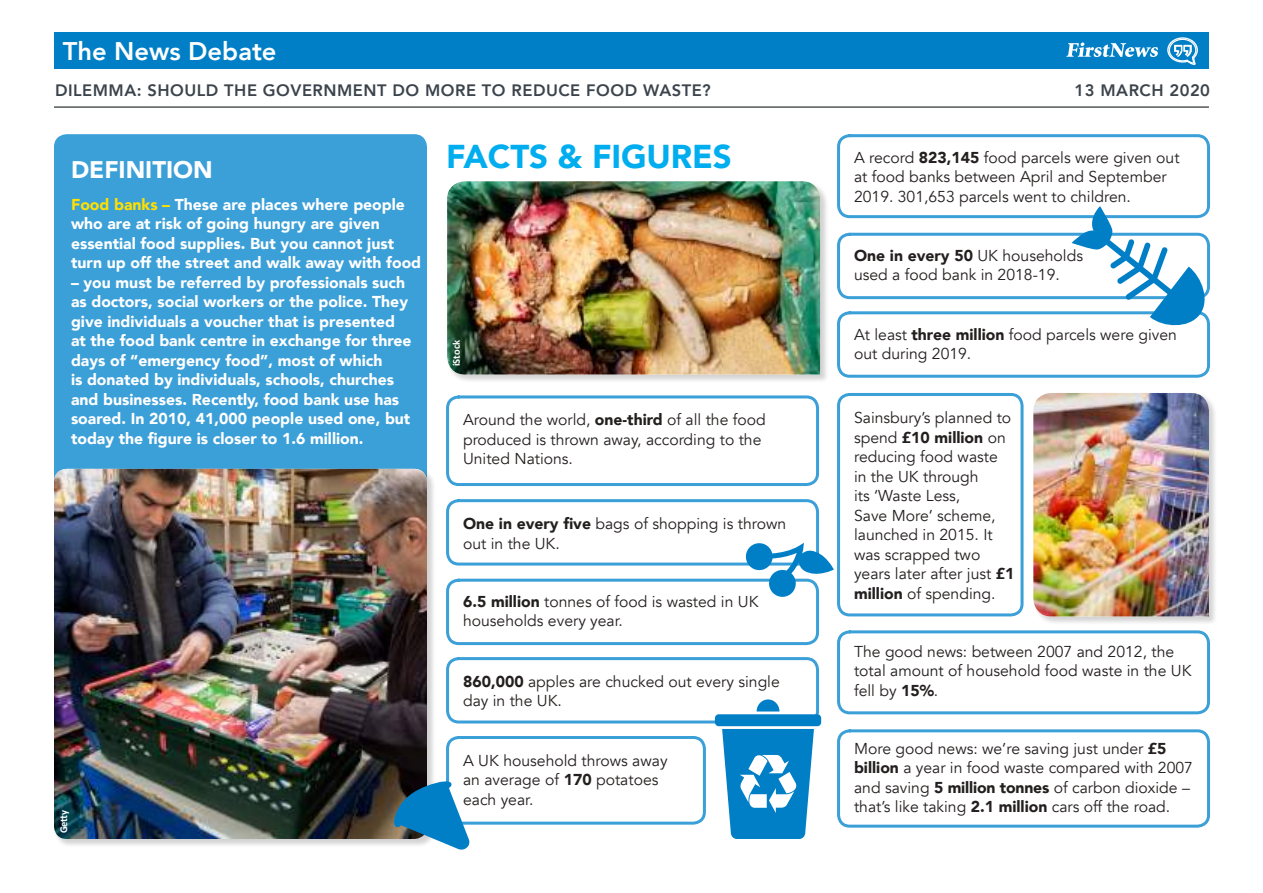
<style>
.page{position:relative;width:1263px;height:893px;background:#fff}
.page>*{position:absolute;margin:0;border:0;box-sizing:border-box;transform-origin:0 0}
.t1{font:900 33px "Avenir";letter-spacing:-.005em;color:#00aeef}
.t2{font:800 25.5px "Avenir";color:#fff}
.t3{font:900 24px "Avenir";color:#fff}
.t4{font:800 16.5px "Avenir";letter-spacing:.03em;color:#3b444c}
.t5{font:15.75px/19.5px "Avenir";color:#241f1f}
.t6{font:900 15.75px/19.5px "Avenir";color:#fff}
.t7{font:700 10.5px "Calibri";color:#fff}
.s1{color:#ffe000}
.s2{font-weight:900}
</style>
<div class="page">
<hr style="left:54px;top:106px;width:1155px;height:2px;background:#54595a">
<div style="left:54px;top:33px;width:1155px;height:36px;background:#007fc7"></div>
<svg style="left:1066px;top:43px;width:92px;height:14px"></svg>
<svg style="left:1167px;top:37px;width:31px;height:29px"></svg>
<div style="left:837px;top:134px;width:373px;height:84px;border:3px solid #3b9fd8;border-radius:11px"></div>
<div style="left:837px;top:233px;width:373px;height:66px;border:3px solid #3b9fd8;border-radius:11px"></div>
<div style="left:837px;top:311px;width:373px;height:67px;border:3px solid #3b9fd8;border-radius:11px"></div>
<div style="left:837px;top:393px;width:186px;height:223px;border:3px solid #3b9fd8;border-radius:11px"></div>
<div style="left:837px;top:630px;width:373px;height:84px;border:3px solid #3b9fd8;border-radius:11px"></div>
<div style="left:837px;top:729px;width:373px;height:99px;border:3px solid #3b9fd8;border-radius:11px"></div>
<div style="left:446px;top:395px;width:373px;height:91px;border:3px solid #3b9fd8;border-radius:11px"></div>
<div style="left:446px;top:499px;width:373px;height:67px;border:3px solid #3b9fd8;border-radius:11px"></div>
<div style="left:446px;top:579px;width:373px;height:66px;border:3px solid #3b9fd8;border-radius:11px"></div>
<div style="left:446px;top:657px;width:373px;height:66px;border:3px solid #3b9fd8;border-radius:11px"></div>
<div style="left:446px;top:736px;width:260px;height:89px;border:3px solid #3b9fd8;border-radius:11px"></div>
<div style="left:447px;top:181px;width:382px;height:202px;background:#241f1f;opacity:.2"></div>
<img style="left:447px;top:181px;width:373px;height:194px">
<div style="left:54px;top:134px;width:373px;height:705px;background:#3b9fd8;border-radius:13px"></div>
<div style="left:54px;top:468px;width:382px;height:380px;background:#241f1f;opacity:.2"></div>
<img style="left:54px;top:469px;width:373px;height:370px">
<div style="left:1033px;top:392px;width:184px;height:233px;background:#241f1f;opacity:.2"></div>
<img style="left:1033px;top:393px;width:176px;height:223px">
<div style="left:715px;top:714px;width:106px;height:12px;background:#007fc7;border-radius:4px"></div>
<svg style="left:722px;top:729px;width:92px;height:110px"></svg>
<svg style="left:757px;top:699px;width:22px;height:12px"></svg>
<svg style="left:1072px;top:206px;width:138px;height:123px"></svg>
<svg style="left:393px;top:780px;width:78px;height:70px"></svg>
<svg style="left:744px;top:542px;width:90px;height:56px"></svg>
<h2 class="t2" style="left:63px;top:31px;width:215px">The News Debate</h2>
<p class="t4" style="left:55px;top:78px;width:657px">DILEMMA: SHOULD THE GOVERNMENT DO MORE TO REDUCE FOOD WASTE?</p>
<p class="t4" style="left:1074px;top:78px;width:137px">13 MARCH 2020</p>
<h3 class="t3" style="left:71px;top:149px;width:143px">DEFINITION</h3>
<p class="t6" style="left:71px;top:194px;width:352px"><span class="s1">Food banks –</span> These are places where people who are at risk of going hungry are given essential food supplies. But you cannot just turn up off the street and walk away with food</p>
<p class="t6" style="left:71px;top:272px;width:342px">– you must be referred by professionals such as doctors, social workers or the police. They give individuals a voucher that is presented at the food bank centre in exchange for three days of “emergency food”, most of which<br>is donated by individuals, schools, churches and businesses. Recently, food bank use has soared. In 2010, 41,000 people used one, but today the figure is closer to 1.6 million.</p>
<p class="t7" style="left:57px;top:833px;width:25px;rotate:-90deg">Getty</p>
<h1 class="t1" style="left:446px;top:128px;width:287px">FACTS &amp; FIGURES</h1>
<p class="t7" style="left:450px;top:366px;width:28px;rotate:-90deg">iStock</p>
<p class="t5" style="left:463px;top:410px;width:304px">Around the world, <span class="s2">one-third</span> of all the food produced is thrown away, according to the<br>United Nations.</p>
<p class="t5" style="left:463px;top:514px;width:325px"><span class="s2">One in every five</span> bags of shopping is thrown out in the UK.</p>
<p class="t5" style="left:463px;top:592px;width:297px"><span class="s2">6.5 million</span> tonnes of food is wasted in UK households every year.</p>
<p class="t5" style="left:463px;top:672px;width:318px"><span class="s2">860,000</span> apples are chucked out every single day in the UK.</p>
<p class="t5" style="left:463px;top:751px;width:206px">A UK household throws away an average of <span class="s2">170</span> potatoes each year.</p>
<p class="t5" style="left:854px;top:148px;width:327px">A record <span class="s2">823,145</span> food parcels were given out at food banks between April and September<br>2019. 301,653 parcels went to children.</p>
<p class="t5" style="left:854px;top:246px;width:230px"><span class="s2">One in every 50</span> UK households used a food bank in 2018-19.</p>
<p class="t5" style="left:854px;top:325px;width:324px">At least <span class="s2">three million</span> food parcels were given out during 2019.</p>
<p class="t5" style="left:854px;top:408px;width:162px">Sainsbury’s planned to spend <span class="s2">£10 million</span> on reducing food waste<br>in the UK through<br>its ‘Waste Less,<br>Save More’ scheme, launched in 2015. It was scrapped two years later after just <span class="s2">£1 million</span> of spending.</p>
<p class="t5" style="left:854px;top:642px;width:339px">The good news: between 2007 and 2012, the total amount of household food waste in the UK fell by <span class="s2">15%</span>.</p>
<p class="t5" style="left:854px;top:739px;width:340px">More good news: we’re saving just under <span class="s2">£5 billion</span> a year in food waste compared with 2007 and saving <span class="s2">5 million tonnes</span> of carbon dioxide – that’s like taking <span class="s2">2.1 million</span> cars off the road.</p>
</div>
